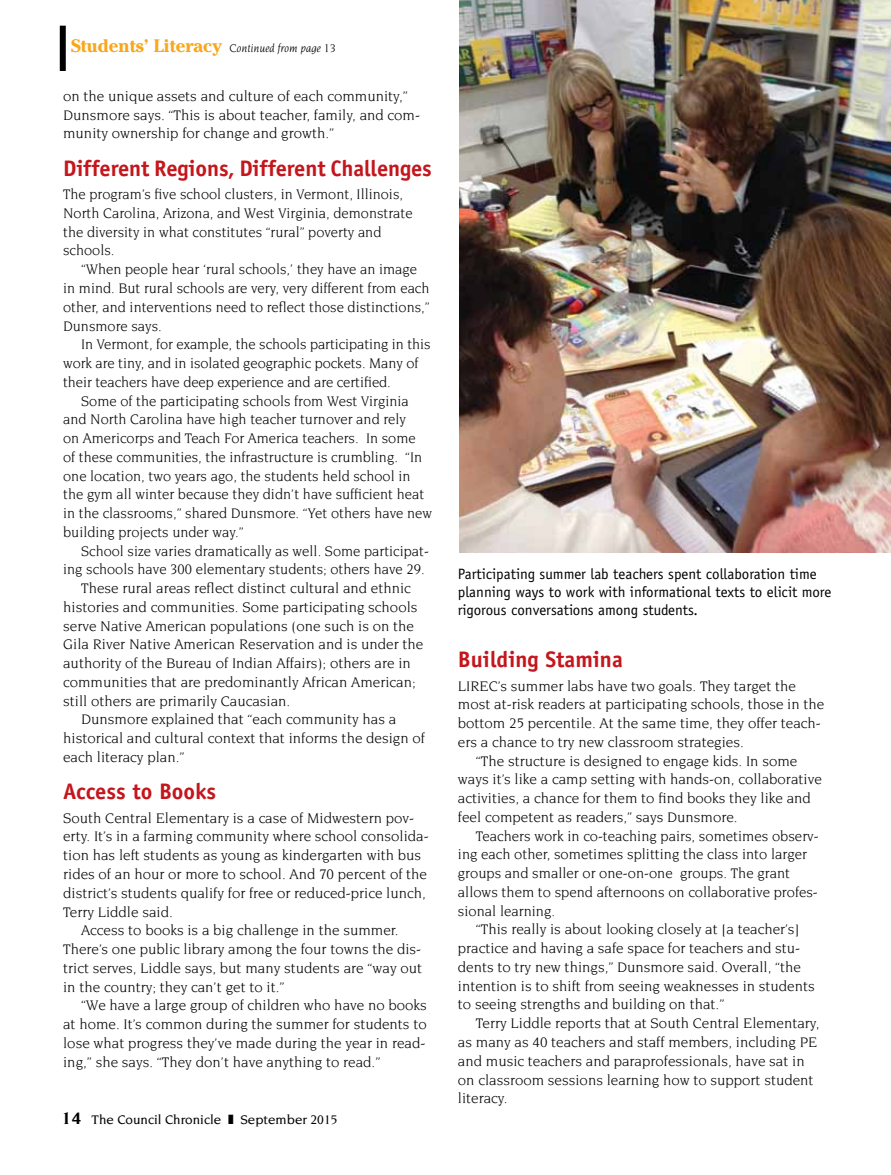
<style>
.page{position:relative;width:891px;height:1175px;background:#fff}
.page>*{position:absolute;margin:0;border:0;box-sizing:border-box;transform-origin:0 0}
.t1{font:700 22.5px "Officina Sans";letter-spacing:-.005em;color:#c4161c}
.t2{font:15px/18.8px "Novarese Std";color:#000}
.t3{font:15px/18px "Officina Sans";color:#000}
.t4{font:500 13.5px "Novarese Std";color:#000}
.t5{font:italic 12px "Novarese Std";color:#000}
.s1{font-family:"Cheltenham";font-weight:700;font-style:normal;font-size:18px;color:#faa61a}
.s2{font-weight:700;font-size:18px}
</style>
<div class="page">
<img style="left:459px;top:0;width:432px;height:552px">
<div style="left:60px;top:26px;width:6px;height:45px;background:#000"></div>
<p class="t5" style="left:71px;top:41px;width:266px"><span class="s1">Students’ Literacy</span> Continued from page 13</p>
<p class="t2" style="left:63px;top:86px;width:358px">on the unique assets and culture of each community,”<br>Dunsmore says. “This is about teacher, family, and com&shy;munity ownership for change and growth.”</p>
<h1 class="t1" style="left:63px;top:154px;width:370px">Different Regions, Different Challenges</h1>
<p class="t2" style="left:63px;top:185px;width:351px">The program’s five school clusters, in Vermont, Illinois, North Carolina, Arizona, and West Virginia, demonstrate the diversity in what constitutes “rural” poverty and schools.</p>
<p class="t2" style="left:63px;top:260px;width:368px;text-indent:18px">“When people hear ‘rural schools,’ they have an image in mind. But rural schools are very, very different from each other, and interventions need to reflect those distinctions,” Dunsmore says.</p>
<p class="t2" style="left:63px;top:335px;width:369px;text-indent:18px">In Vermont, for example, the schools participating in this work are tiny, and in isolated geographic pockets. Many of their teachers have deep experience and are certified.</p>
<p class="t2" style="left:63px;top:391px;width:370px;text-indent:18px">Some of the participating schools from West Virginia and North Carolina have high teacher turnover and rely<br>on Americorps and Teach For America teachers. In some<br>of these communities, the infrastructure is crumbling. “In one location, two years ago, the students held school in the gym all winter because they didn’t have sufficient heat in the classrooms,” shared Dunsmore. “Yet others have new building projects under way.”</p>
<p class="t2" style="left:81px;top:541px;width:349px">School size varies dramatically as well. Some participat-</p>
<p class="t2" style="left:63px;top:560px;width:363px">ing schools have 300 elementary students; others have 29.</p>
<p class="t2" style="left:81px;top:578px;width:331px">These rural areas reflect distinct cultural and ethnic</p>
<p class="t2" style="left:63px;top:597px;width:356px">histories and communities. Some participating schools</p>
<p class="t2" style="left:63px;top:616px;width:352px">serve Native American populations (one such is on the</p>
<p class="t2" style="left:63px;top:635px;width:362px">Gila River Native American Reservation and is under the</p>
<p class="t2" style="left:63px;top:653px;width:349px">authority of the Bureau of Indian Affairs); others are in</p>
<p class="t2" style="left:63px;top:672px;width:354px">communities that are predominantly African American;</p>
<p class="t2" style="left:63px;top:691px;width:229px">still others are primarily Caucasian.</p>
<p class="t2" style="left:81px;top:710px;width:317px">Dunsmore explained that “each community has a</p>
<p class="t2" style="left:63px;top:728px;width:363px">historical and cultural context that informs the design of</p>
<p class="t2" style="left:63px;top:747px;width:123px">each literacy plan.”</p>
<h1 class="t1" style="left:63px;top:777px;width:154px">Access to Books</h1>
<p class="t2" style="left:63px;top:808px;width:352px">South Central Elementary is a case of Midwestern pov-</p>
<p class="t2" style="left:63px;top:827px;width:367px">erty. It’s in a farming community where school consolida-</p>
<p class="t2" style="left:63px;top:845px;width:360px">tion has left students as young as kindergarten with bus</p>
<p class="t2" style="left:63px;top:864px;width:365px">rides of an hour or more to school. And 70 percent of the</p>
<p class="t2" style="left:63px;top:883px;width:364px">district’s students qualify for free or reduced-price lunch,</p>
<p class="t2" style="left:63px;top:902px;width:111px">Terry Liddle said.</p>
<p class="t2" style="left:81px;top:920px;width:319px">Access to books is a big challenge in the summer.</p>
<p class="t2" style="left:63px;top:939px;width:360px">There’s one public library among the four towns the dis-</p>
<p class="t2" style="left:63px;top:958px;width:360px">trict serves, Liddle says, but many students are “way out</p>
<p class="t2" style="left:63px;top:977px;width:223px">in the country; they can’t get to it.”</p>
<p class="t2" style="left:81px;top:995px;width:347px">“We have a large group of children who have no books</p>
<p class="t2" style="left:63px;top:1014px;width:365px">at home. It’s common during the summer for students to</p>
<p class="t2" style="left:63px;top:1033px;width:364px">lose what progress they’ve made during the year in read-</p>
<p class="t2" style="left:63px;top:1052px;width:319px">ing,” she says. “They don’t have anything to read.”</p>
<p class="t4" style="left:61px;top:1112px;width:161px"><span class="s2">14</span> The Council Chronicle</p>
<p class="t4" style="left:240px;top:1112px;width:99px">September 2015</p>
<p class="t3" style="left:458px;top:564px;width:375px">Participating summer lab teachers spent collaboration time planning ways to work with informational texts to elicit more rigorous conversations among students.</p>
<h1 class="t1" style="left:458px;top:645px;width:166px">Building Stamina</h1>
<p class="t2" style="left:458px;top:676px;width:340px">LIREC’s summer labs have two goals. They target the</p>
<p class="t2" style="left:458px;top:695px;width:368px">most at-risk readers at participating schools, those in the</p>
<p class="t2" style="left:458px;top:713px;width:365px">bottom 25 percentile. At the same time, they offer teach-</p>
<p class="t2" style="left:458px;top:732px;width:287px">ers a chance to try new classroom strategies.</p>
<p class="t2" style="left:476px;top:751px;width:323px">“The structure is designed to engage kids. In some</p>
<p class="t2" style="left:458px;top:770px;width:365px">ways it’s like a camp setting with hands-on, collaborative</p>
<p class="t2" style="left:458px;top:788px;width:355px">activities, a chance for them to find books they like and</p>
<p class="t2" style="left:458px;top:807px;width:281px">feel competent as readers,” says Dunsmore.</p>
<p class="t2" style="left:476px;top:826px;width:344px">Teachers work in co-teaching pairs, sometimes observ-</p>
<p class="t2" style="left:458px;top:845px;width:351px">ing each other, sometimes splitting the class into larger</p>
<p class="t2" style="left:458px;top:863px;width:334px">groups and smaller or one-on-one groups. The grant</p>
<p class="t2" style="left:458px;top:882px;width:361px">allows them to spend afternoons on collaborative profes-</p>
<p class="t2" style="left:458px;top:901px;width:99px">sional learning.</p>
<p class="t2" style="left:476px;top:920px;width:325px">“This really is about looking closely at [a teacher’s]</p>
<p class="t2" style="left:458px;top:938px;width:344px">practice and having a safe space for teachers and stu-</p>
<p class="t2" style="left:458px;top:957px;width:345px">dents to try new things,” Dunsmore said. Overall, “the</p>
<p class="t2" style="left:458px;top:976px;width:358px">intention is to shift from seeing weaknesses in students</p>
<p class="t2" style="left:458px;top:995px;width:268px">to seeing strengths and building on that.”</p>
<p class="t2" style="left:476px;top:1013px;width:345px">Terry Liddle reports that at South Central Elementary,</p>
<p class="t2" style="left:458px;top:1032px;width:361px">as many as 40 teachers and staff members, including PE</p>
<p class="t2" style="left:458px;top:1051px;width:348px">and music teachers and paraprofessionals, have sat in</p>
<p class="t2" style="left:458px;top:1070px;width:357px">on classroom sessions learning how to support student</p>
<p class="t2" style="left:458px;top:1088px;width:51px">literacy.</p>
</div>
